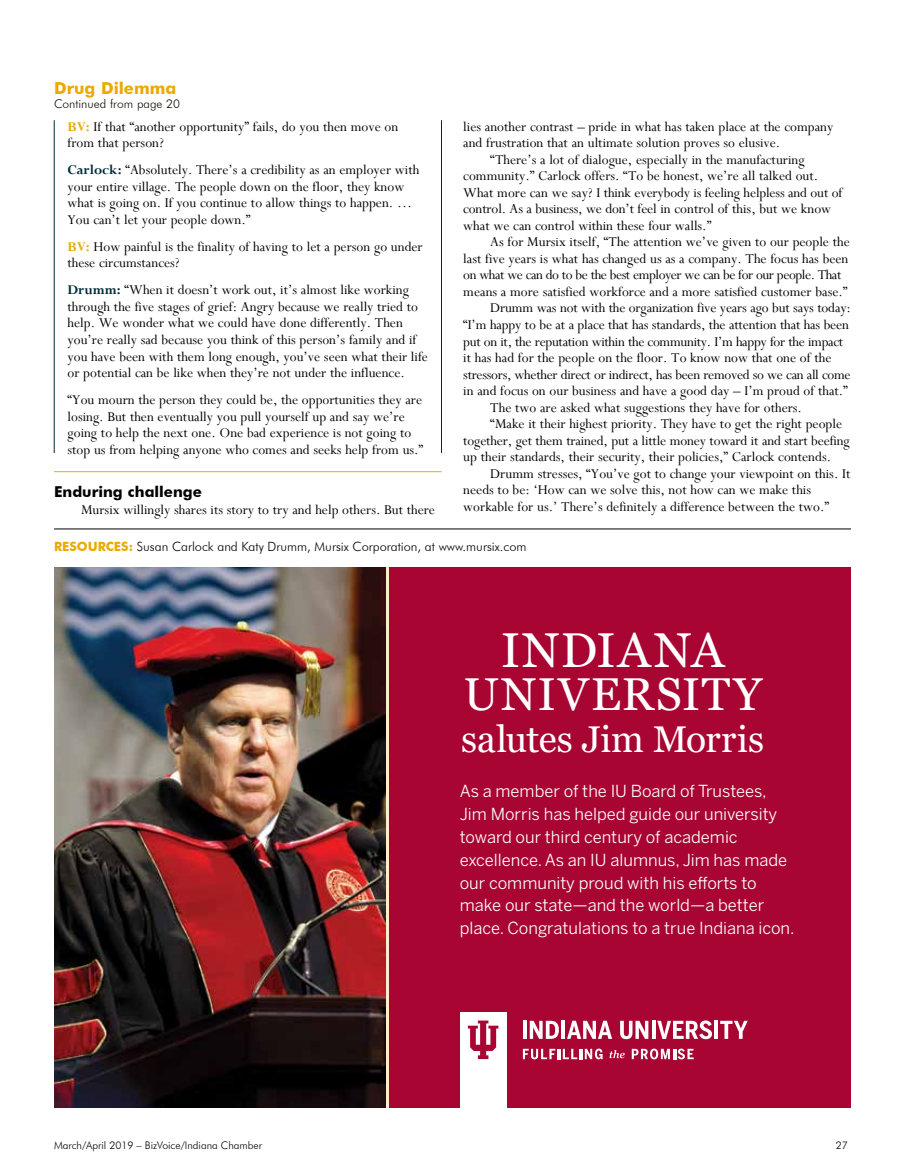
<style>
.page{position:relative;width:905px;height:1175px;background:#fff}
.page>*{position:absolute;margin:0;border:0;box-sizing:border-box;transform-origin:0 0}
.t1{font:48.9px "Georgia Pro";letter-spacing:.03em;color:#fff}
.t2{font:46.05px "Georgia Pro";letter-spacing:.045em;color:#fff}
.t3{font:37.2px "Georgia Pro";letter-spacing:-.005em;color:#fff}
.t4{font:16.5px/22.8px "Benton Sans";color:#fff}
.t5{font:700 16.5px "Futura BT";color:#eba900}
.t6{font:15px/16.5px "Perpetua";color:#000}
.t7{font:15px "Perpetua";letter-spacing:-.02em;color:#000}
.t8{font:15px "Perpetua";letter-spacing:-.03em;color:#000}
.t9{font:700 15px "Futura BT";color:#000}
.t10{font:300 12.75px "Futura BT";color:#000}
.t11{font:300 12px "Futura BT";color:#141006}
.t12{font:300 10.5px "Futura BT";color:#000}
.s1{font-weight:700;color:#eba900}
.s2{font-weight:700;color:#002a3a}
</style>
<div class="page">
<img style="left:54px;top:567px;width:331px;height:540px">
<div style="left:390px;top:567px;width:460px;height:540px;background:#a90533"></div>
<div style="left:460px;top:1012px;width:46px;height:95px;background:#fff"></div>
<hr style="left:523px;top:1020px;width:3px;height:18px;background:#fff">
<svg style="left:529px;top:1020px;width:30px;height:18px"></svg>
<hr style="left:561px;top:1020px;width:4px;height:18px;background:#fff">
<svg style="left:567px;top:1020px;width:45px;height:18px"></svg>
<svg style="left:620px;top:1020px;width:28px;height:19px"></svg>
<svg style="left:652px;top:1020px;width:3px;height:18px"></svg>
<svg style="left:657px;top:1020px;width:55px;height:19px"></svg>
<hr style="left:714px;top:1020px;width:4px;height:18px;background:#fff">
<svg style="left:720px;top:1020px;width:27px;height:18px"></svg>
<svg style="left:523px;top:1048px;width:79px;height:11px"></svg>
<svg style="left:609px;top:1050px;width:15px;height:8px"></svg>
<svg style="left:631px;top:1048px;width:62px;height:11px"></svg>
<svg style="left:468px;top:1020px;width:30px;height:39px"></svg>
<hr style="left:54px;top:528px;width:796px;height:1px;background:#000">
<hr style="left:54px;top:471px;width:387px;height:1px;background:#eba900">
<hr style="left:441px;top:120px;width:1px;height:333px;background:#002a3a">
<hr style="left:54px;top:120px;width:1px;height:333px;background:#002a3a">
<p class="t5" style="left:54px;top:78px;width:124px">Drug Dilemma</p>
<p class="t11" style="left:54px;top:96px;width:128px">Continued from page 20</p>
<p class="t6" style="left:68px;top:118px;width:332px"><span class="s1">BV:</span> If that “another opportunity” fails, do you then move on from that person?</p>
<p class="t6" style="left:68px;top:162px;width:353px"><span class="s2">Carlock:</span> “Absolutely. There’s a credibility as an employer with your entire village. The people down on the floor, they know what is going on. If you continue to allow things to happen. … You can’t let your people down.”</p>
<p class="t6" style="left:68px;top:238px;width:357px"><span class="s1">BV:</span> How painful is the finality of having to let a person go under these circumstances?</p>
<p class="t6" style="left:68px;top:282px;width:362px"><span class="s2">Drumm:</span> “When it doesn’t work out, it’s almost like working through the five stages of grief: Angry because we really tried to help. We wonder what we could have done differently. Then you’re really sad because you think of this person’s family and if you have been with them long enough, you’ve seen what their life or potential can be like when they’re not under the influence.</p>
<p class="t6" style="left:68px;top:391px;width:357px">“You mourn the person they could be, the opportunities they are losing. But then eventually you pull yourself up and say we’re going to help the next one. One bad experience is not going to stop us from helping anyone who comes and seeks help from us.”</p>
<p class="t9" style="left:54px;top:482px;width:149px">Enduring challenge</p>
<p class="t6" style="left:81px;top:501px;width:355px">Mursix willingly shares its story to try and help others. But there</p>
<p class="t6" style="left:463px;top:118px;width:371px">lies another contrast – pride in what has taken place at the company</p>
<p class="t6" style="left:463px;top:135px;width:318px">and frustration that an ultimate solution proves so elusive.</p>
<p class="t6" style="left:490px;top:151px;width:316px">“There’s a lot of dialogue, especially in the manufacturing</p>
<p class="t6" style="left:463px;top:168px;width:356px">community.” Carlock offers. “To be honest, we’re all talked out.</p>
<p class="t6" style="left:463px;top:184px;width:380px">What more can we say? I think everybody is feeling helpless and out of</p>
<p class="t6" style="left:463px;top:201px;width:369px">control. As a business, we don’t feel in control of this, but we know</p>
<p class="t6" style="left:463px;top:217px;width:249px">what we can control within these four walls.”</p>
<p class="t6" style="left:490px;top:234px;width:361px">As for Mursix itself, “The attention we’ve given to our people the</p>
<p class="t6" style="left:463px;top:250px;width:386px">last five years is what has changed us as a company. The focus has been</p>
<p class="t8" style="left:463px;top:266px;width:379px">on what we can do to be the best employer we can be for our people. That</p>
<p class="t6" style="left:463px;top:283px;width:386px">means a more satisfied workforce and a more satisfied customer base.”</p>
<p class="t6" style="left:490px;top:300px;width:362px">Drumm was not with the organization five years ago but says today:</p>
<p class="t6" style="left:463px;top:316px;width:387px">“I’m happy to be at a place that has standards, the attention that has been</p>
<p class="t7" style="left:463px;top:332px;width:381px">put on it, the reputation within the community. I’m happy for the impact</p>
<p class="t6" style="left:463px;top:349px;width:369px">it has had for the people on the floor. To know now that one of the</p>
<p class="t7" style="left:463px;top:365px;width:389px">stressors, whether direct or indirect, has been removed so we can all come</p>
<p class="t6" style="left:463px;top:382px;width:386px">in and focus on our business and have a good day – I’m proud of that.”</p>
<p class="t6" style="left:490px;top:399px;width:313px">The two are asked what suggestions they have for others.</p>
<p class="t6" style="left:490px;top:415px;width:353px">“Make it their highest priority. They have to get the right people</p>
<p class="t6" style="left:463px;top:432px;width:388px">together, get them trained, put a little money toward it and start beefing</p>
<p class="t6" style="left:463px;top:448px;width:369px">up their standards, their security, their policies,” Carlock contends.</p>
<p class="t6" style="left:490px;top:465px;width:361px">Drumm stresses, “You’ve got to change your viewpoint on this. It</p>
<p class="t6" style="left:463px;top:481px;width:349px">needs to be: ‘How can we solve this, not how can we make this</p>
<p class="t6" style="left:463px;top:498px;width:367px">workable for us.’ There’s definitely a difference between the two.”</p>
<p class="t10" style="left:54px;top:538px;width:474px"><span class="s1">RESOURCES:</span> Susan Carlock and Katy Drumm, Mursix Corporation, at www.mursix.com</p>
<h1 class="t1" style="left:501px;top:622px;width:225px">INDIANA</h1>
<h2 class="t2" style="left:464px;top:667px;width:299px">UNIVERSITY</h2>
<h3 class="t3" style="left:461px;top:718px;width:304px">salutes Jim Morris</h3>
<p class="t4" style="left:460px;top:780px;width:336px">As a member of the IU Board of Trustees, Jim Morris has helped guide our university toward our third century of academic excellence. As an IU alumnus, Jim has made our community proud with his efforts to make our state—and the world—a better place. Congratulations to a true Indiana icon.</p>
<p class="t12" style="left:54px;top:1139px;width:209px">March/April 2019 – BizVoice/Indiana Chamber</p>
<p class="t12" style="left:835px;top:1139px;width:14px">27</p>
</div>
